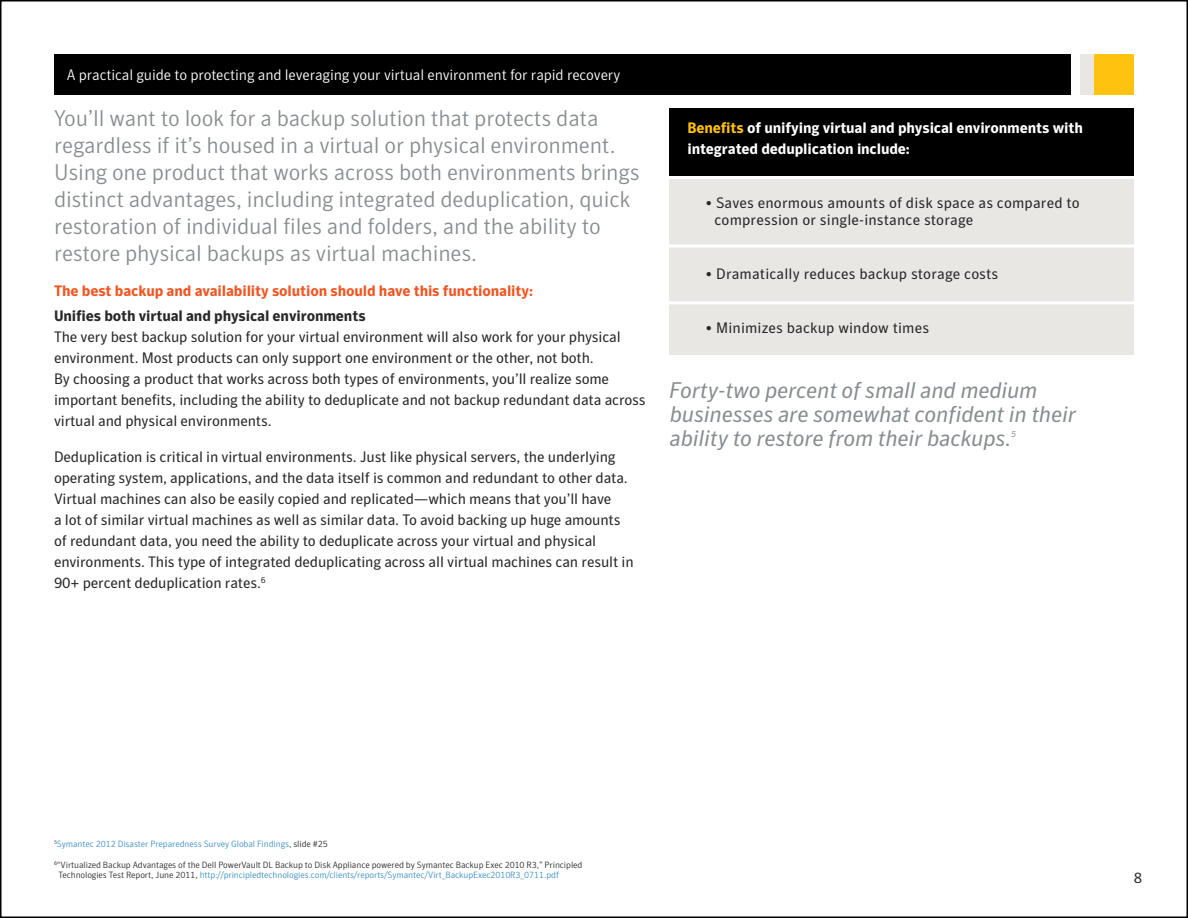
<style>
.page{position:relative;width:1188px;height:918px;background:#fff}
.page>*{position:absolute;margin:0;border:0;box-sizing:border-box;transform-origin:0 0}
.t1{font:300 22.5px/27px "Symantec Sans";letter-spacing:-.01em;color:#898d90}
.t2{font:italic 22.5px/24px "Symantec Sans";letter-spacing:-.01em;color:#898d90}
.t3{font:15px/21px "Symantec Sans";letter-spacing:-.01em;color:#292829}
.t4{font:15px/16.5px "Symantec Sans";letter-spacing:.01em;color:#292829}
.t5{font:700 15px/21px "Symantec Sans";letter-spacing:-.01em;color:#fff}
.t6{font:300 15px "Symantec Sans";letter-spacing:-.01em;color:#fff}
.t7{font:700 15px "Symantec Sans";letter-spacing:-.01em;color:#f05622}
.t8{font:700 15px "Symantec Sans";letter-spacing:-.01em;color:#292829}
.t9{font:300 9px/10.8px "Symantec Sans";letter-spacing:-.01em;color:#292829}
.t10{font:300 9px "Symantec Sans";letter-spacing:-.01em;color:#388dc1}
.t11{font:italic 8.7px "Symantec Sans";color:#898d90}
.s1{color:#ffc20e}
.s2{color:#292829}
.s3{color:#388dc1}
</style>
<div class="page">
<div style="left:1094px;top:54px;width:40px;height:40px;background:#ffc20e"></div>
<div style="left:54px;top:54px;width:1016px;height:40px;background:#000"></div>
<div style="left:1080px;top:54px;width:14px;height:40px;background:#e8e7e4"></div>
<div style="left:669px;top:179px;width:465px;height:176px;background:#e8e7e4"></div>
<div style="left:669px;top:108px;width:465px;height:68px;background:#000"></div>
<hr style="left:669px;top:244px;width:465px;height:4px;background:#f9f9f8">
<hr style="left:669px;top:301px;width:465px;height:3px;background:#fff">
<p class="t6" style="left:67px;top:67px;width:555px">A practical guide to protecting and leveraging your virtual environment for rapid recovery</p>
<p class="t1" style="left:54px;top:105px;width:587px">You’ll want to look for a backup solution that protects data regardless if it’s housed in a virtual or physical environment.<br>Using one product that works across both environments brings distinct advantages, including integrated deduplication, quick restoration of individual files and folders, and the ability to restore physical backups as virtual machines.</p>
<p class="t7" style="left:54px;top:282px;width:480px">The best backup and availability solution should have this functionality:</p>
<p class="t8" style="left:54px;top:308px;width:313px">Unifies both virtual and physical environments</p>
<p class="t3" style="left:54px;top:327px;width:593px">The very best backup solution for your virtual environment will also work for your physical environment. Most products can only support one environment or the other, not both.<br>By choosing a product that works across both types of environments, you’ll realize some important benefits, including the ability to deduplicate and not backup redundant data across virtual and physical environments.</p>
<p class="t3" style="left:54px;top:447px;width:581px">Deduplication is critical in virtual environments. Just like physical servers, the underlying operating system, applications, and the data itself is common and redundant to other data.<br>Virtual machines can also be easily copied and replicated—which means that you’ll have<br>a lot of similar virtual machines as well as similar data. To avoid backing up huge amounts of redundant data, you need the ability to deduplicate across your virtual and physical environments. This type of integrated deduplicating across all virtual machines can result in 90+ percent deduplication rates.<sup>6</sup></p>
<p class="t5" style="left:687px;top:117px;width:397px"><span class="s1">Benefits</span> of unifying virtual and physical environments with integrated deduplication include:</p>
<p class="t4" style="left:715px;top:195px;width:367px;text-indent:-9px">• Saves enormous amounts of disk space as compared to compression or single-instance storage</p>
<p class="t4" style="left:706px;top:265px;width:294px">• Dramatically reduces backup storage costs</p>
<p class="t4" style="left:706px;top:319px;width:225px">• Minimizes backup window times</p>
<h1 class="t2" style="left:669px;top:379px;width:408px">Forty-two percent of small and medium businesses are somewhat confident in their ability to restore from their backups.</h1>
<p class="t11" style="left:1011px;top:429px;width:6px">5</p>
<p class="t10" style="left:54px;top:839px;width:275px"><sup>5</sup>Symantec 2012 Disaster Preparedness Survey Global Findings<span class="s2">, slide #25</span></p>
<p class="t9" style="left:58px;top:859px;width:525px;text-indent:-4px"><sup>6</sup>“Virtualized Backup Advantages of the Dell PowerVault DL Backup to Disk Appliance powered by Symantec Backup Exec 2010 R3,” Principled<br>Technologies Test Report, June 2011, <span class="s3">http://principledtechnologies.com/clients/reports/Symantec/Virt_BackupExec2010R3_0711.pdf</span></p>
<p class="t3" style="left:1134px;top:867px;width:10px">8</p>
</div>
